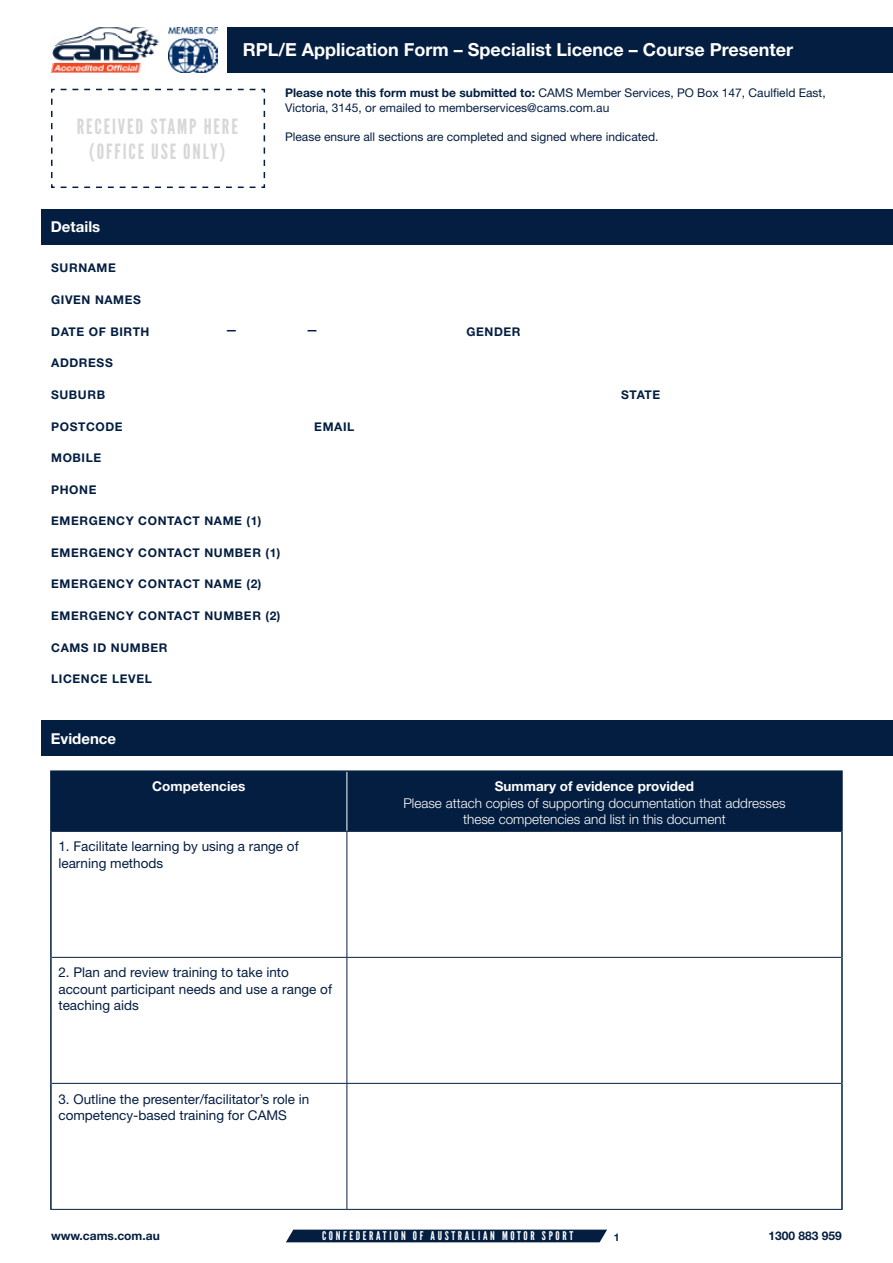
<style>
.page{position:relative;width:893px;height:1263px;background:#fff}
.page>*{position:absolute;margin:0;border:0;box-sizing:border-box;transform-origin:0 0}
.t1{font:21px/25.2px "League Gothic";letter-spacing:.09em;color:#d7d7d9;text-align:center}
.t2{font:700 18px "Helvetica Neue LT Std";color:#fff}
.t3{font:700 15px "Helvetica Neue LT Std";color:#fff}
.t4{font:13.5px/16.2px "Helvetica Neue LT Std";color:#041e41}
.t5{font:300 13.5px/16.2px "Helvetica Neue LT Std";color:#fff;text-align:center}
.t6{font:700 13.5px "Helvetica Neue LT Std";color:#fff}
.t7{font:700 12px "Helvetica Neue LT Std";letter-spacing:.05em;color:#041e41}
.t8{font:12px/14.4px "Helvetica Neue LT Std";color:#041e41}
.t9{font:12px "League Gothic";letter-spacing:.22em;color:#fff}
.t10{font:700 12px "Helvetica Neue LT Std";color:#041e41}
.t11{font:700 10.5px "Helvetica Neue";color:#041e41}
.s1{font-weight:700}
</style>
<div class="page">
<svg style="left:286px;top:1229px;width:321px;height:13px;background:#152d4e"></svg>
<div style="left:228px;top:27px;width:665px;height:46px;background:#041e41"></div>
<img style="left:168px;top:27px;width:50px;height:46px">
<img style="left:51px;top:27px;width:109px;height:46px">
<svg style="left:51px;top:88px;width:215px;height:100px"></svg>
<div style="left:52px;top:772px;width:789px;height:59px;background:#041e41"></div>
<hr style="left:50px;top:770px;width:297px;height:2px;background:#041e41">
<hr style="left:50px;top:772px;width:2px;height:59px;background:#041e41">
<hr style="left:347px;top:770px;width:496px;height:2px;background:#041e41">
<hr style="left:841px;top:772px;width:2px;height:59px;background:#041e41">
<hr style="left:50px;top:831px;width:2px;height:126px;background:#041e41">
<hr style="left:841px;top:831px;width:2px;height:126px;background:#041e41">
<hr style="left:50px;top:957px;width:2px;height:126px;background:#041e41">
<hr style="left:841px;top:957px;width:2px;height:126px;background:#041e41">
<hr style="left:50px;top:1083px;width:2px;height:126px;background:#041e41">
<hr style="left:841px;top:1083px;width:2px;height:126px;background:#041e41">
<hr style="left:346px;top:772px;width:1px;height:59px;background:#fff">
<hr style="left:52px;top:831px;width:295px;height:1px;background:#041e41">
<hr style="left:347px;top:831px;width:494px;height:1px;background:#041e41">
<hr style="left:346px;top:832px;width:1px;height:125px;background:#041e41">
<hr style="left:52px;top:957px;width:295px;height:1px;background:#041e41">
<hr style="left:347px;top:957px;width:494px;height:1px;background:#041e41">
<hr style="left:346px;top:958px;width:1px;height:125px;background:#041e41">
<hr style="left:52px;top:1083px;width:295px;height:1px;background:#041e41">
<hr style="left:347px;top:1083px;width:494px;height:1px;background:#041e41">
<hr style="left:346px;top:1084px;width:1px;height:125px;background:#041e41">
<hr style="left:50px;top:1209px;width:297px;height:1px;background:#041e41">
<hr style="left:347px;top:1209px;width:496px;height:1px;background:#041e41">
<div style="left:42px;top:721px;width:851px;height:35px;background:#041e41"></div>
<div style="left:42px;top:209px;width:851px;height:35px;background:#041e41"></div>
<h2 class="t2" style="left:243px;top:39px;width:552px">RPL/E Application Form – Specialist Licence – Course Presenter</h2>
<h1 class="t1" style="left:77px;top:114px;width:163px">RECEIVED STAMP HERE (OFFICE USE ONLY)</h1>
<p class="t3" style="left:51px;top:217px;width:51px">Details</p>
<p class="t8" style="left:285px;top:86px;width:542px"><span class="s1">Please note this form must be submitted to:</span> CAMS Member Services, PO Box 147, Caulfield East,<br>Victoria, 3145, or emailed to memberservices@cams.com.au</p>
<p class="t8" style="left:285px;top:129px;width:375px">Please ensure all sections are completed and signed where indicated.</p>
<p class="t7" style="left:51px;top:261px;width:66px">SURNAME</p>
<p class="t7" style="left:51px;top:292px;width:91px">GIVEN NAMES</p>
<p class="t7" style="left:51px;top:324px;width:100px">DATE OF BIRTH</p>
<p class="t7" style="left:226px;top:322px;width:13px">—</p>
<p class="t7" style="left:306px;top:322px;width:13px">—</p>
<p class="t7" style="left:466px;top:324px;width:56px">GENDER</p>
<p class="t7" style="left:51px;top:356px;width:63px">ADDRESS</p>
<p class="t7" style="left:51px;top:387px;width:56px">SUBURB</p>
<p class="t7" style="left:621px;top:387px;width:41px">STATE</p>
<p class="t7" style="left:51px;top:419px;width:73px">POSTCODE</p>
<p class="t7" style="left:314px;top:419px;width:41px">EMAIL</p>
<p class="t7" style="left:51px;top:450px;width:52px">MOBILE</p>
<p class="t7" style="left:51px;top:482px;width:47px">PHONE</p>
<p class="t7" style="left:51px;top:514px;width:212px">EMERGENCY CONTACT NAME (1)</p>
<p class="t7" style="left:51px;top:545px;width:231px">EMERGENCY CONTACT NUMBER (1)</p>
<p class="t7" style="left:51px;top:577px;width:212px">EMERGENCY CONTACT NAME (2)</p>
<p class="t7" style="left:51px;top:608px;width:231px">EMERGENCY CONTACT NUMBER (2)</p>
<p class="t7" style="left:51px;top:640px;width:118px">CAMS ID NUMBER</p>
<p class="t7" style="left:51px;top:671px;width:102px">LICENCE LEVEL</p>
<p class="t3" style="left:51px;top:729px;width:67px">Evidence</p>
<p class="t6" style="left:152px;top:778px;width:95px">Competencies</p>
<p class="t6" style="left:495px;top:778px;width:201px">Summary of evidence provided</p>
<p class="t5" style="left:403px;top:794px;width:384px">Please attach copies of supporting documentation that addresses these competencies and list in this document</p>
<p class="t4" style="left:58px;top:838px;width:242px">1. Facilitate learning by using a range of learning methods</p>
<p class="t4" style="left:58px;top:964px;width:275px">2. Plan and review training to take into account participant needs and use a range of teaching aids</p>
<p class="t4" style="left:58px;top:1090px;width:253px">3. Outline the presenter/facilitator’s role in competency-based training for CAMS</p>
<p class="t10" style="left:51px;top:1228px;width:110px">www.cams.com.au</p>
<p class="t9" style="left:322px;top:1229px;width:253px">CONFEDERATION OF AUSTRALIAN MOTOR SPORT</p>
<p class="t11" style="left:614px;top:1229px;width:7px">1</p>
<p class="t10" style="left:769px;top:1228px;width:75px">1300 883 959</p>
</div>
